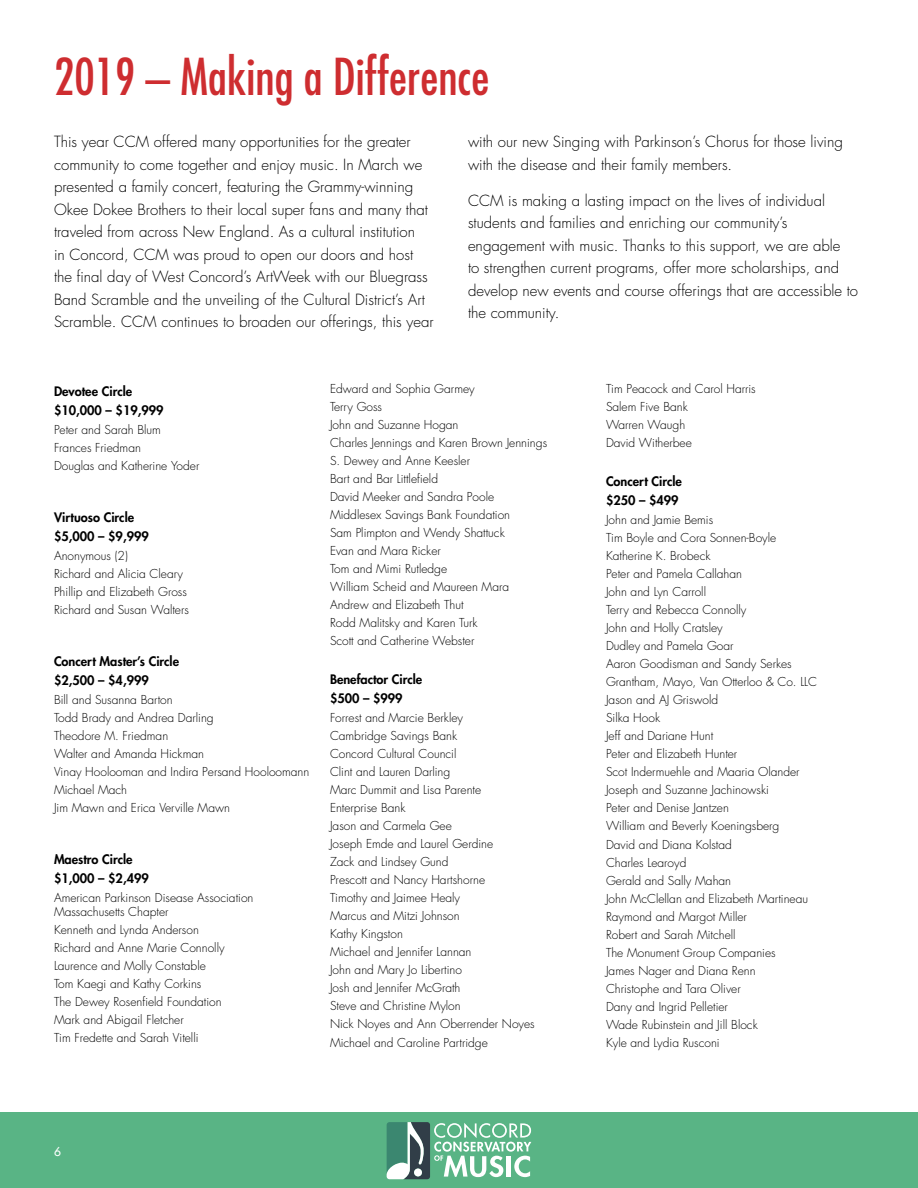
<style>
.page{position:relative;width:918px;height:1188px;background:#fff}
.page>*{position:absolute;margin:0;border:0;box-sizing:border-box;transform-origin:0 0}
.t1{font:condensed 49.5px "Futura Std";color:#ce2d30}
.t2{font:300 15px/22.5px "Futura Std";color:#000}
.t3{font:800 12.75px/19.5px "Futura Std";color:#000}
.t4{font:300 12px/18px "Futura Std";color:#000}
.t5{font:500 12px "Futura Std";color:#fff}
</style>
<div class="page">
<div style="left:0;top:1112px;width:918px;height:76px;background:#59b485"></div>
<svg style="left:387px;top:1122px;width:144px;height:57px"></svg>
<h1 class="t1" style="left:54px;top:47px;width:437px">2019 – Making a Difference</h1>
<p class="t2" style="left:54px;top:131px;width:381px">This year CCM offered many opportunities for the greater community to come together and enjoy music. In March we presented a family concert, featuring the Grammy-winning Okee Dokee Brothers to their local super fans and many that traveled from across New England. As a cultural institution<br>in Concord, CCM was proud to open our doors and host the final day of West Concord’s ArtWeek with our Bluegrass Band Scramble and the unveiling of the Cultural District’s Art Scramble. CCM continues to broaden our offerings, this year</p>
<p class="t2" style="left:468px;top:131px;width:376px">with our new Singing with Parkinson’s Chorus for those living with the disease and their family members.</p>
<p class="t2" style="left:468px;top:190px;width:392px">CCM is making a lasting impact on the lives of individual students and families and enriching our community’s engagement with music. Thanks to this support, we are able<br>to strengthen current programs, offer more scholarships, and develop new events and course offerings that are accessible to the community.</p>
<p class="t3" style="left:54px;top:382px;width:111px">Devotee Circle $10,000 – $19,999</p>
<p class="t4" style="left:54px;top:421px;width:147px">Peter and Sarah Blum<br>Frances Friedman<br>Douglas and Katherine Yoder</p>
<p class="t3" style="left:54px;top:508px;width:96px">Virtuoso Circle $5,000 – $9,999</p>
<p class="t4" style="left:54px;top:547px;width:136px">Anonymous (2)<br>Richard and Alicia Cleary<br>Phillip and Elizabeth Gross<br>Richard and Susan Walters</p>
<p class="t3" style="left:54px;top:652px;width:127px">Concert Master’s Circle $2,500 – $4,999</p>
<p class="t4" style="left:54px;top:691px;width:257px">Bill and Susanna Barton<br>Todd Brady and Andrea Darling<br>Theodore M. Friedman<br>Walter and Amanda Hickman<br>Vinay Hoolooman and Indira Persand Hooloomann<br>Michael Mach<br>Jim Mawn and Erica Verville Mawn</p>
<p class="t3" style="left:54px;top:850px;width:96px">Maestro Circle $1,000 – $2,499</p>
<p class="t4" style="left:54px;top:891px;width:201px;line-height:14.2px">American Parkinson Disease Association<br>Massachusetts Chapter</p>
<p class="t4" style="left:54px;top:921px;width:172px">Kenneth and Lynda Anderson<br>Richard and Anne Marie Connolly<br>Laurence and Molly Constable<br>Tom Kaegi and Kathy Corkins<br>The Dewey Rosenfield Foundation<br>Mark and Abigail Fletcher<br>Tim Fredette and Sarah Vitelli</p>
<p class="t4" style="left:330px;top:380px;width:219px">Edward and Sophia Garmey<br>Terry Goss<br>John and Suzanne Hogan<br>Charles Jennings and Karen Brown Jennings<br>S. Dewey and Anne Keesler<br>Bart and Bar Littlefield<br>David Meeker and Sandra Poole<br>Middlesex Savings Bank Foundation<br>Sam Plimpton and Wendy Shattuck<br>Evan and Mara Ricker<br>Tom and Mimi Rutledge<br>William Scheid and Maureen Mara<br>Andrew and Elizabeth Thut<br>Rodd Malitsky and Karen Turk<br>Scott and Catherine Webster</p>
<p class="t3" style="left:330px;top:670px;width:94px">Benefactor Circle $500 – $999</p>
<p class="t4" style="left:330px;top:709px;width:206px">Forrest and Marcie Berkley<br>Cambridge Savings Bank<br>Concord Cultural Council<br>Clint and Lauren Darling<br>Marc Dummit and Lisa Parente<br>Enterprise Bank<br>Jason and Carmela Gee<br>Joseph Emde and Laurel Gerdine<br>Zack and Lindsey Gund<br>Prescott and Nancy Hartshorne<br>Timothy and Jaimee Healy<br>Marcus and Mitzi Johnson<br>Kathy Kingston<br>Michael and Jennifer Lannan<br>John and Mary Jo Libertino<br>Josh and Jennifer McGrath<br>Steve and Christine Mylon<br>Nick Noyes and Ann Oberrender Noyes<br>Michael and Caroline Partridge</p>
<p class="t5" style="left:54px;top:1144px;width:8px">6</p>
<p class="t4" style="left:606px;top:380px;width:151px">Tim Peacock and Carol Harris<br>Salem Five Bank<br>Warren Waugh<br>David Witherbee</p>
<p class="t3" style="left:606px;top:472px;width:78px">Concert Circle $250 – $499</p>
<p class="t4" style="left:606px;top:511px;width:213px">John and Jamie Bemis<br>Tim Boyle and Cora Sonnen-Boyle<br>Katherine K. Brobeck<br>Peter and Pamela Callahan<br>John and Lyn Carroll<br>Terry and Rebecca Connolly<br>John and Holly Cratsley<br>Dudley and Pamela Goar<br>Aaron Goodisman and Sandy Serkes<br>Grantham, Mayo, Van Otterloo &amp; Co. LLC<br>Jason and AJ Griswold<br>Silka Hook<br>Jeff and Dariane Hunt<br>Peter and Elizabeth Hunter<br>Scot Indermuehle and Maaria Olander<br>Joseph and Suzanne Jachinowski<br>Peter and Denise Jantzen<br>William and Beverly Koeningsberg<br>David and Diana Kolstad<br>Charles Learoyd<br>Gerald and Sally Mahan<br>John McClellan and Elizabeth Martineau<br>Raymond and Margot Miller<br>Robert and Sarah Mitchell<br>The Monument Group Companies<br>James Nager and Diana Renn<br>Christophe and Tara Oliver<br>Dany and Ingrid Pelletier<br>Wade Rubinstein and Jill Block<br>Kyle and Lydia Rusconi</p>
</div>
